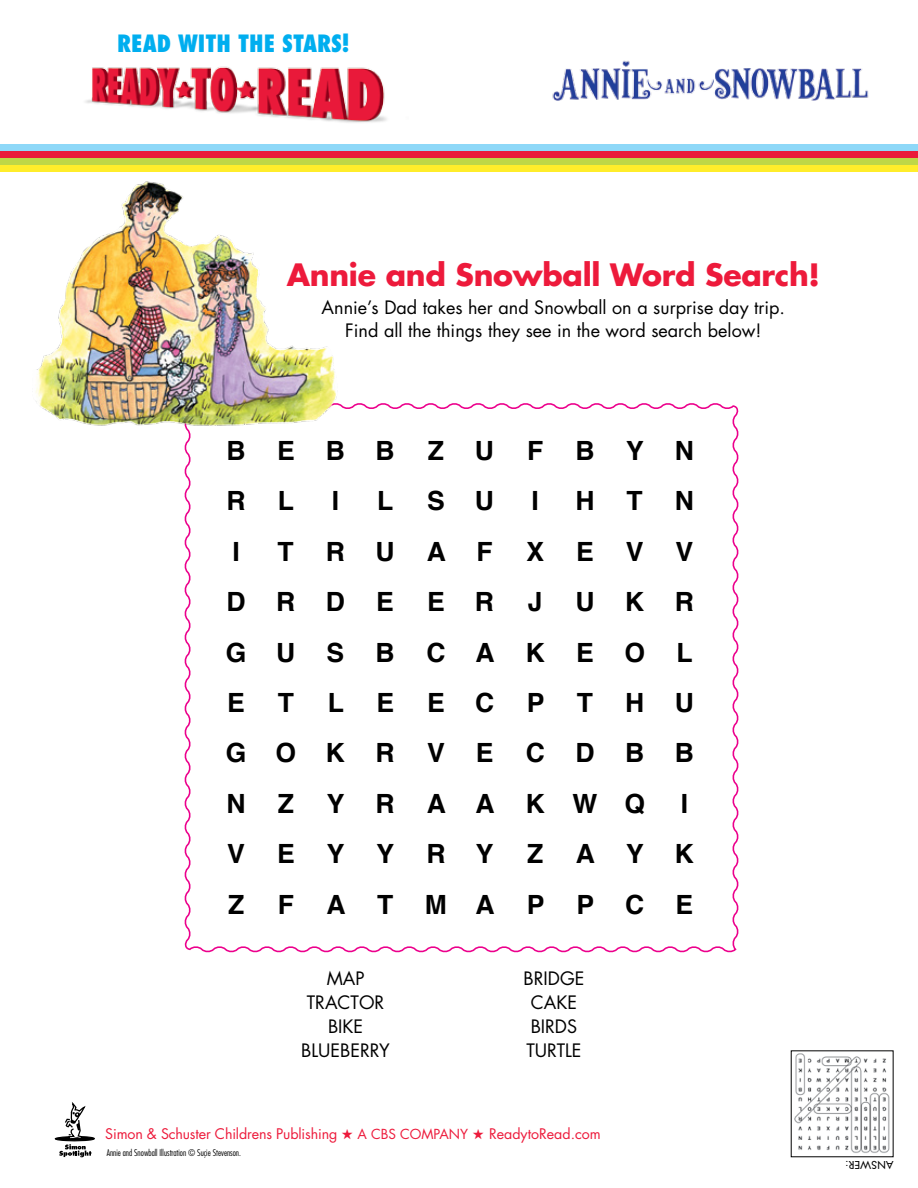
<style>
.page{position:relative;width:918px;height:1188px;background:#fff}
.page>*{position:absolute;margin:0;border:0;box-sizing:border-box;transform-origin:0 0}
.t1{font:700 30px "Futura";letter-spacing:-.01em;color:#ed1a3b}
.t2{font:700 26.55px/50.4px "Helvetica";letter-spacing:1.18em;color:#000;text-align:justify}
.t3{font:800 condensed 23.25px "Futura";color:#00aeef}
.t4{font:18px/24px "Futura";color:#000;text-align:center}
.t5{font:14.25px "Futura";letter-spacing:-.01em;color:#ed1a3b}
.t6{font:10.5px "Futura";letter-spacing:.03em;color:#000}
.t7{font:300 condensed 9px "Futura";color:#000}
.s1{font-size:13.5px}
</style>
<div class="page">
<svg style="left:184px;top:403px;width:555px;height:550px"></svg>
<div style="left:0;top:144px;width:918px;height:7px;background:#8ed8f8"></div>
<div style="left:0;top:151px;width:918px;height:7px;background:#ea1a3a"></div>
<div style="left:0;top:158px;width:918px;height:7px;background:#bed747"></div>
<div style="left:0;top:165px;width:918px;height:6px;background:#ffed2b"></div>
<img style="left:85px;top:66px;width:302px;height:57px">
<svg style="left:55px;top:1102px;width:40px;height:55px"></svg>
<img style="left:552px;top:60px;width:317px;height:41px">
<img style="left:794px;top:1053px;width:96px;height:100px">
<img style="left:36px;top:181px;width:310px;height:248px">
<p class="t3" style="left:117px;top:29px;width:233px">READ WITH THE STARS!</p>
<h1 class="t1" style="left:287px;top:255px;width:535px">Annie and Snowball Word Search!</h1>
<p class="t4" style="left:322px;top:297px;width:465px;line-height:22.5px">Annie’s Dad takes her and Snowball on a surprise day trip.<br>Find all the things they see in the word search below!</p>
<h2 class="t2" style="left:227px;top:426px;width:469px">BEBBZUFBYN<br>R L</h2>
<h2 class="t2" style="left:332px;top:476px;width:9px">I</h2>
<h2 class="t2" style="left:377px;top:476px;width:18px">L</h2>
<h2 class="t2" style="left:427px;top:476px;width:68px">S U</h2>
<h2 class="t2" style="left:532px;top:476px;width:9px">I</h2>
<h2 class="t2" style="left:575px;top:476px;width:120px">HTN</h2>
<h2 class="t2" style="left:232px;top:527px;width:9px">I</h2>
<h2 class="t2" style="left:278px;top:527px;width:216px">TRUAF</h2>
<h2 class="t2" style="left:526px;top:527px;width:168px">XEVV</h2>
<h2 class="t2" style="left:227px;top:577px;width:269px">DRDEER</h2>
<h2 class="t2" style="left:226px;top:577px;width:470px;text-indent:302px">JUKR GUSBCAKEOL E T</h2>
<h2 class="t2" style="left:226px;top:678px;width:470px;text-indent:102px">LEECPTHU GOKRVECDBB NZYRAAKWQ</h2>
<h2 class="t2" style="left:681px;top:779px;width:9px">I</h2>
<h2 class="t2" style="left:227px;top:829px;width:268px">VEYYRY</h2>
<h2 class="t2" style="left:527px;top:829px;width:168px">ZAYK</h2>
<h2 class="t2" style="left:228px;top:879px;width:18px">Z</h2>
<h2 class="t2" style="left:278px;top:879px;width:417px">FATMAPPCE</h2>
<p class="t4" style="left:301px;top:967px;width:90px">MAP<br>TRACTOR<br>BIKE<br>BLUEBERRY</p>
<p class="t4" style="left:524px;top:967px;width:62px;text-align:left">BRIDGE<br>CAKE<br>BIRDS<br>TURTLE</p>
<p class="t5" style="left:105px;top:1125px;width:497px">Simon &amp; Schuster Childrens Publishing ★ <span class="s1">A CBS COMPANY</span> ★ ReadytoRead.com</p>
<p class="t7" style="left:107px;top:1147px;width:136px">Annie and Snowball Illustration © Suçie Stevenson.</p>
<p class="t6" style="left:894px;top:1172px;width:50px;rotate:-180deg">ANSWER:</p>
</div>
